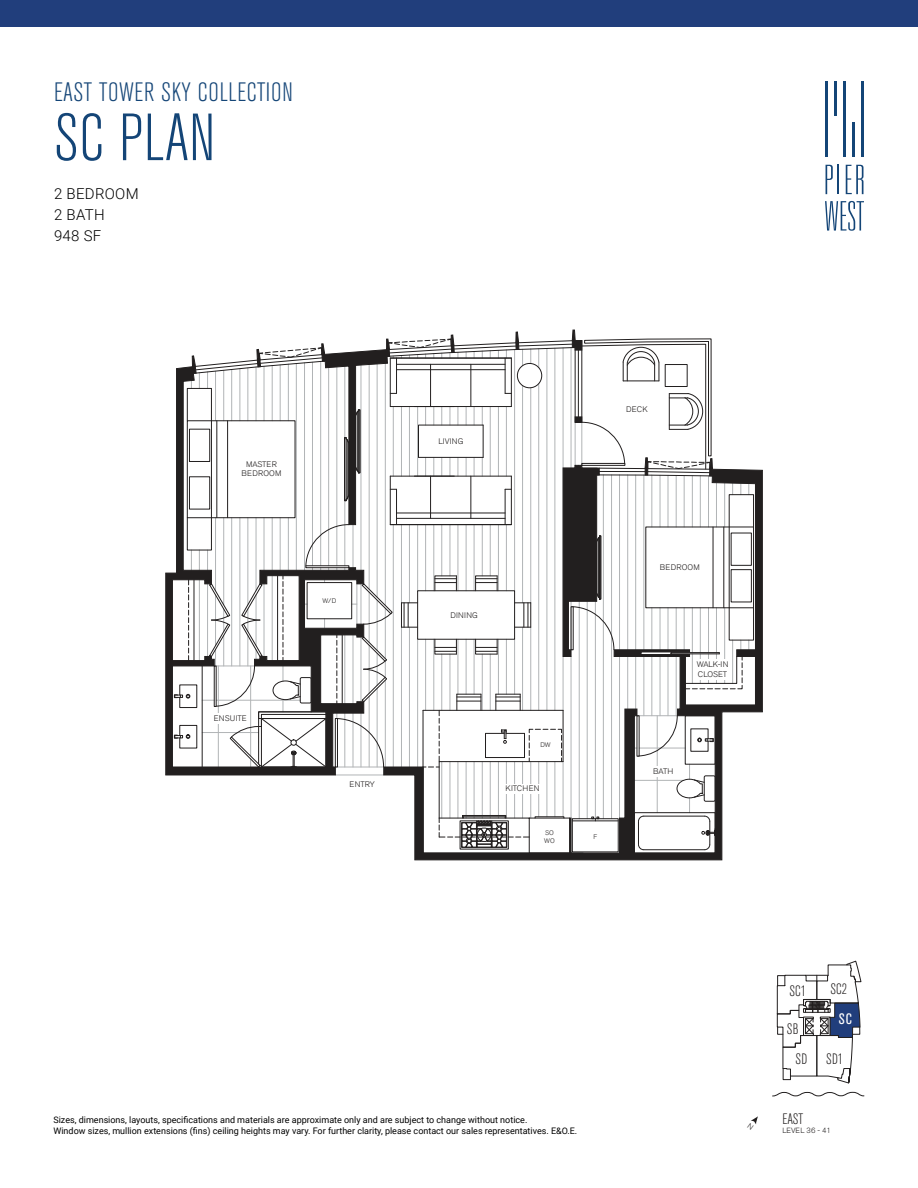
<style>
.page{position:relative;width:918px;height:1188px;background:#fff}
.page>*{position:absolute;margin:0;border:0;box-sizing:border-box;transform-origin:0 0}
.t1{font:300 condensed 66px "Akzidenz Grotesk BE";color:#144577}
.t2{font:300 condensed 26.4px "Akzidenz Grotesk BE";letter-spacing:.02em;color:#144577}
.t3{font:300 15px/21px "Roboto";letter-spacing:.02em;color:#000}
.t4{font:300 condensed 15px "Akzidenz Grotesk BE";color:#221f1f}
.t5{font:condensed 15px "Akzidenz Grotesk BE";color:#fff}
.t6{font:9px/10.8px "Roboto";color:#000}
.t7{font:300 8.1px/9.6px "Akzidenz Grotesk BE";letter-spacing:.02em;color:#221f1f;text-align:center}
.t8{font:300 8.1px/9.6px "Akzidenz Grotesk BE";color:#221f1f}
.t9{font:300 7.5px "Akzidenz Grotesk BE";color:#221f1f}
.t10{font:300 6.6px/7.9px "Akzidenz Grotesk BE";color:#221f1f}
</style>
<div class="page">
<svg style="left:826px;top:165px;width:13px;height:29px"></svg>
<svg style="left:846px;top:165px;width:17px;height:29px"></svg>
<svg style="left:825px;top:201px;width:39px;height:30px"></svg>
<hr style="left:843px;top:81px;width:3px;height:75px;background:#144577">
<hr style="left:852px;top:122px;width:3px;height:34px;background:#144577">
<hr style="left:834px;top:81px;width:3px;height:34px;background:#144577">
<hr style="left:826px;top:81px;width:2px;height:75px;background:#144577">
<hr style="left:861px;top:81px;width:3px;height:75px;background:#144577">
<div style="left:0;top:0;width:918px;height:27px;background:#213e7c"></div>
<svg style="left:165px;top:572px;width:9px;height:203px;background:#3d3b3b"></svg>
<svg style="left:414px;top:469px;width:349px;height:391px"></svg>
<svg style="left:174px;top:330px;width:580px;height:524px"></svg>
<div style="left:211px;top:713px;width:39px;height:11px;background:#fff"></div>
<div style="left:501px;top:784px;width:42px;height:9px;background:#fff"></div>
<div style="left:693px;top:659px;width:36px;height:20px;background:#fff"></div>
<div style="left:648px;top:766px;width:31px;height:11px;background:#fff"></div>
<svg style="left:772px;top:1092px;width:93px;height:5px"></svg>
<svg style="left:777px;top:960px;width:85px;height:124px"></svg>
<svg style="left:751px;top:1116px;width:7px;height:8px"></svg>
<h2 class="t2" style="left:54px;top:78px;width:240px">EAST TOWER SKY COLLECTION</h2>
<h1 class="t1" style="left:54px;top:102px;width:163px">SC PLAN</h1>
<h3 class="t3" style="left:54px;top:183px;width:86px">2 BEDROOM<br>2 BATH<br>948 SF</h3>
<p class="t7" style="left:242px;top:459px;width:42px">MASTER<br>BEDROOM</p>
<p class="t7" style="left:214px;top:714px;width:34px">ENSUITE</p>
<p class="t10" style="left:323px;top:597px;width:15px">W/D</p>
<p class="t7" style="left:350px;top:779px;width:27px">ENTRY</p>
<p class="t7" style="left:439px;top:436px;width:26px">LIVING</p>
<p class="t7" style="left:626px;top:404px;width:23px">DECK</p>
<p class="t7" style="left:450px;top:610px;width:29px">DINING</p>
<p class="t10" style="left:540px;top:741px;width:12px">DW</p>
<p class="t7" style="left:506px;top:784px;width:35px">KITCHEN</p>
<p class="t10" style="left:544px;top:829px;width:12px">SO<br>WO</p>
<p class="t10" style="left:594px;top:833px;width:5px">F</p>
<p class="t7" style="left:660px;top:563px;width:42px">BEDROOM</p>
<p class="t8" style="left:697px;top:660px;width:33px">WALK-IN<br>CLOSET</p>
<p class="t7" style="left:653px;top:767px;width:21px">BATH</p>
<p class="t6" style="left:53px;top:1114px;width:525px">Sizes, dimensions, layouts, specifications and materials are approximate only and are subject to change without notice.<br>Window sizes, mullion extensions (fins) ceiling heights may vary. For further clarity, please contact our sales representatives. E&amp;O.E.</p>
<h3 class="t4" style="left:789px;top:982px;width:18px">SC1</h3>
<h3 class="t4" style="left:830px;top:980px;width:18px">SC2</h3>
<h3 class="t4" style="left:787px;top:1020px;width:13px">SB</h3>
<h3 class="t5" style="left:839px;top:1010px;width:15px">SC</h3>
<h3 class="t4" style="left:796px;top:1051px;width:13px">SD</h3>
<h3 class="t4" style="left:826px;top:1051px;width:19px">SD1</h3>
<h3 class="t4" style="left:782px;top:1111px;width:22px">EAST</h3>
<p class="t9" style="left:782px;top:1126px;width:50px">LEVEL 36 - 41</p>
</div>
